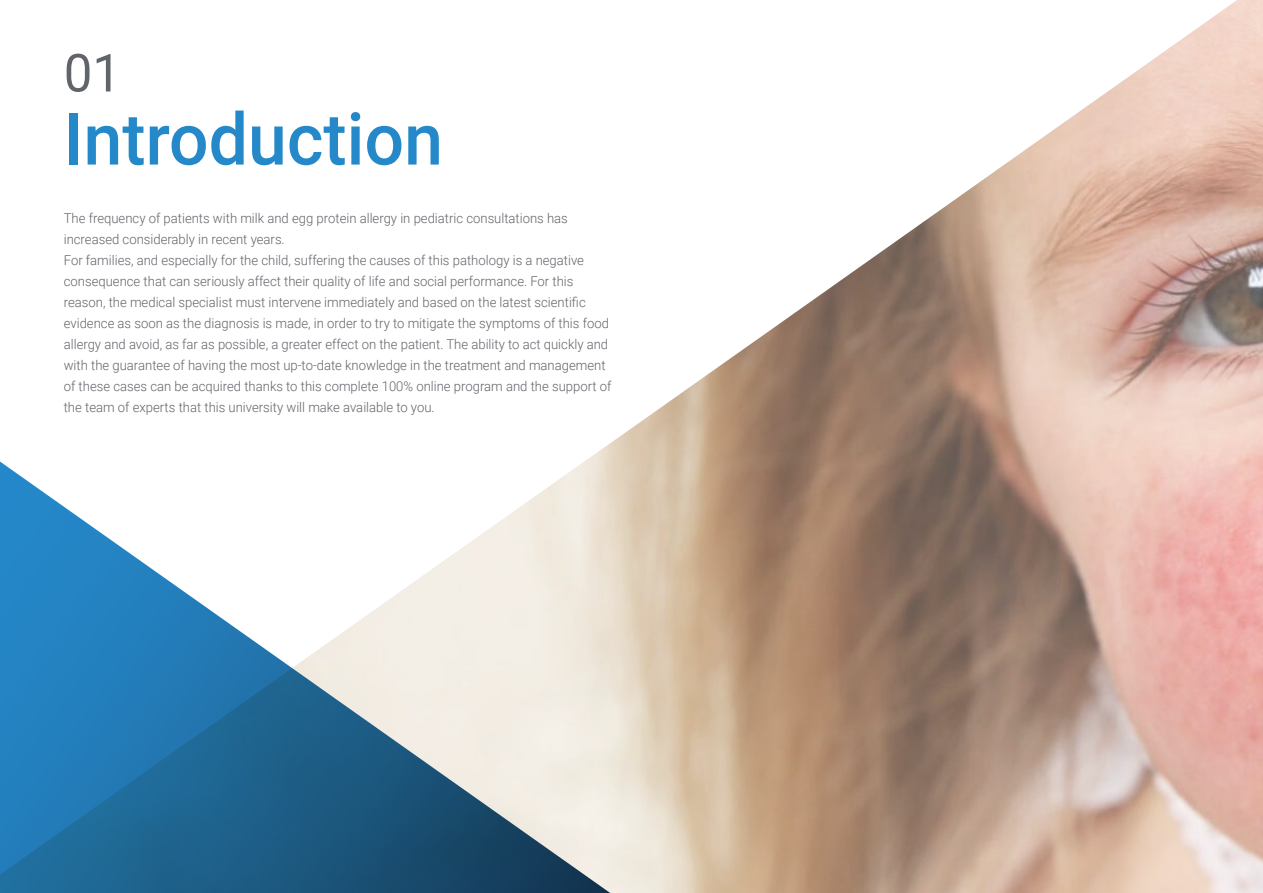
<style>
.page{position:relative;width:1263px;height:893px;background:#fff}
.page>*{position:absolute;margin:0;border:0;box-sizing:border-box;transform-origin:0 0}
.t1{font:500 72px "Roboto";color:#2488c9}
.t2{font:52.5px "Roboto";color:#61646a}
.t3{font:300 13.5px/21px "Roboto";color:#61646a}
</style>
<div class="page">
<img style="left:607px;top:0;width:656px;height:893px">
<svg style="left:0;top:446px;width:640px;height:447px"></svg>
<h2 class="t2" style="left:64px;top:36px;width:59px">01</h2>
<h1 class="t1" style="left:64px;top:89px;width:381px">Introduction</h1>
<p class="t3" style="left:64px;top:207px;width:549px">The frequency of patients with milk and egg protein allergy in pediatric consultations has increased considerably in recent years.<br>For families, and especially for the child, suffering the causes of this pathology is a negative consequence that can seriously affect their quality of life and social performance. For this reason, the medical specialist must intervene immediately and based on the latest scientific evidence as soon as the diagnosis is made, in order to try to mitigate the symptoms of this food allergy and avoid, as far as possible, a greater effect on the patient. The ability to act quickly and with the guarantee of having the most up-to-date knowledge in the treatment and management of these cases can be acquired thanks to this complete 100% online program and the support of the team of experts that this university will make available to you.</p>
</div>
